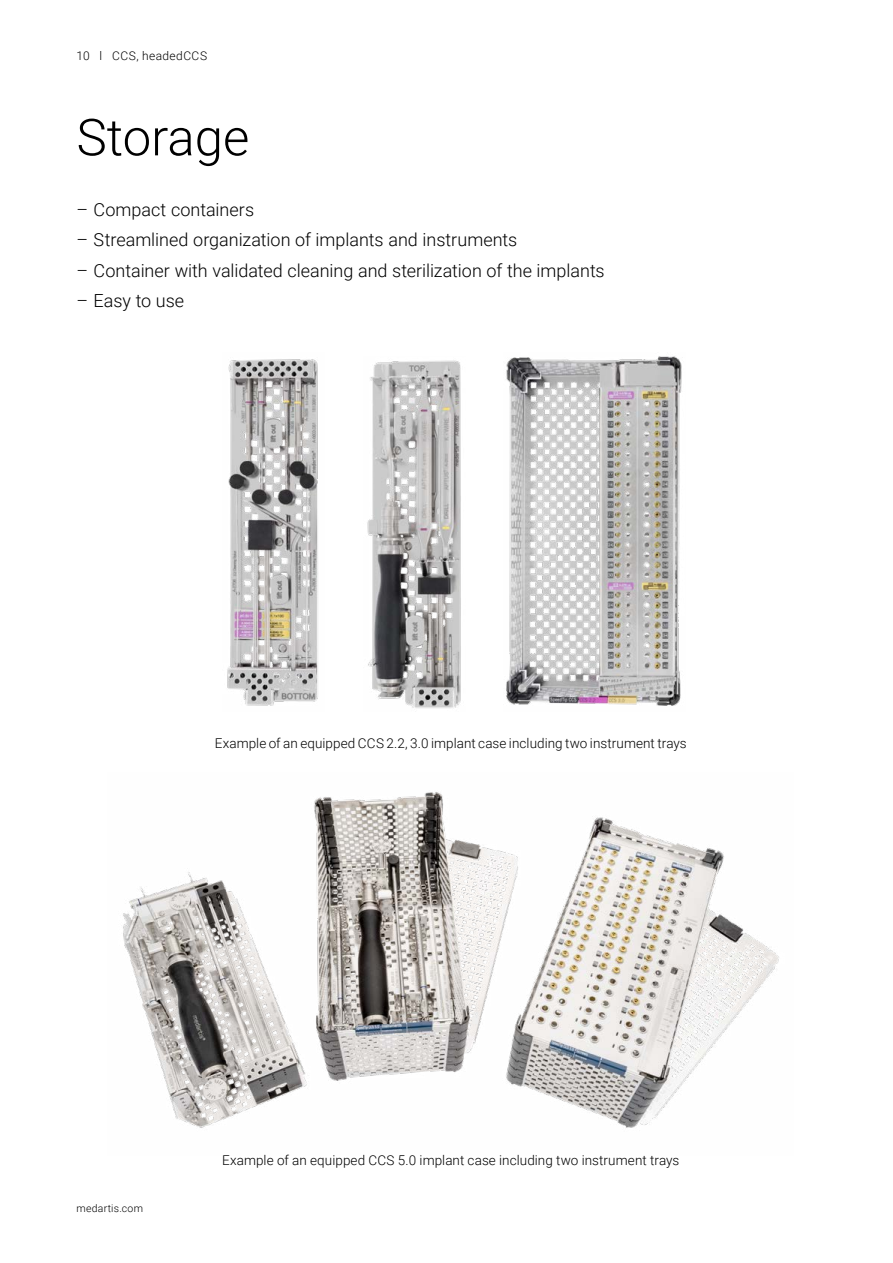
<style>
.page{position:relative;width:893px;height:1263px;background:#fff}
.page>*{position:absolute;margin:0;border:0;box-sizing:border-box;transform-origin:0 0}
.t1{font:300 51px "Roboto";color:#000}
.t2{font:300 18px "Roboto";color:#000}
.t3{font:300 13.5px "Roboto";letter-spacing:.005em;color:#000}
.t4{font:300 12px "Roboto";letter-spacing:.035em;color:#000}
.t5{font:300 10.5px "Roboto";letter-spacing:.025em;color:#000}
</style>
<div class="page">
<img style="left:227px;top:359px;width:91px;height:347px">
<img style="left:506px;top:356px;width:176px;height:350px">
<img style="left:123px;top:792px;width:656px;height:336px">
<img style="left:367px;top:360px;width:94px;height:348px">
<p class="t4" style="left:77px;top:47px;width:132px">10 l CCS, headedCCS</p>
<h1 class="t1" style="left:77px;top:101px;width:174px">Storage</h1>
<p class="t2" style="left:77px;top:197px;width:179px">– Compact containers</p>
<p class="t2" style="left:77px;top:227px;width:442px">– Streamlined organization of implants and instruments</p>
<p class="t2" style="left:77px;top:258px;width:530px">– Container with validated cleaning and sterilization of the implants</p>
<p class="t2" style="left:77px;top:288px;width:109px">– Easy to use</p>
<p class="t3" style="left:215px;top:734px;width:474px">Example of an equipped CCS 2.2, 3.0 implant case including two instrument trays</p>
<p class="t5" style="left:77px;top:1201px;width:68px">medartis.com</p>
<p class="t3" style="left:222px;top:1151px;width:459px">Example of an equipped CCS 5.0 implant case including two instrument trays</p>
</div>
